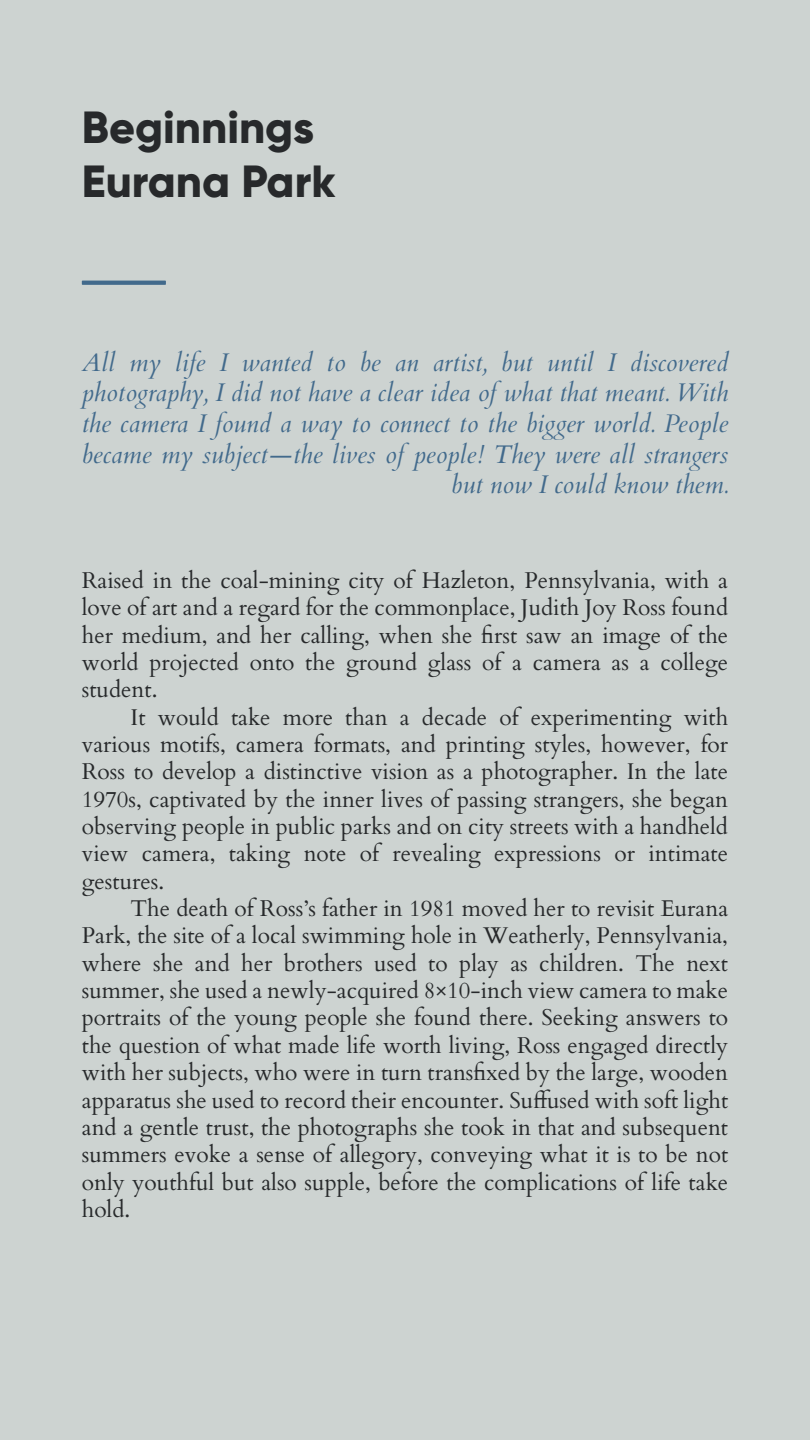
<style>
.page{position:relative;width:810px;height:1440px;background:#cdd3d1}
.page>*{position:absolute;margin:0;border:0;box-sizing:border-box;transform-origin:0 0}
.t1{font:800 45px/54px "Gilroy";color:#27292b}
.t2{font:italic 25.5px/30.6px "Cardo";color:#426a8c;text-align:right}
.t3{font:22.8px/27.4px "Cardo";color:#27292b;text-align:justify}
</style>
<div class="page">
<svg style="left:82px;top:281px;width:84px;height:4px"></svg>
<h1 class="t1" style="left:82px;top:100px;width:255px">Beginnings<br>Eurana Park</h1>
<p class="t2" style="left:82px;top:347px;width:648px">All my life I wanted to be an artist, but until I discovered photography, I did not have a clear idea of what that meant. With the camera I found a way to connect to the bigger world. People became my subject—the lives of people! They were all strangers but now I could know them.</p>
<p class="t3" style="left:82px;top:565px;width:648px">Raised in the coal-mining city of Hazleton, Pennsylvania, with a love of art and a regard for the commonplace, Judith Joy Ross found her medium, and her calling, when she first saw an image of the world projected onto the ground glass of a camera as a college student.</p>
<p class="t3" style="left:82px;top:702px;width:648px;text-indent:49px">It would take more than a decade of experimenting with various motifs, camera formats, and printing styles, however, for Ross to develop a distinctive vision as a photographer. In the late 1970s, captivated by the inner lives of passing strangers, she began observing people in public parks and on city streets with a handheld view camera, taking note of revealing expressions or intimate gestures.</p>
<p class="t3" style="left:82px;top:894px;width:648px;text-indent:49px">The death of Ross’s father in 1981 moved her to revisit Eurana Park, the site of a local swimming hole in Weatherly, Pennsylvania, where she and her brothers used to play as children. The next summer, she used a newly-acquired 8×10-inch view camera to make portraits of the young people she found there. Seeking answers to the question of what made life worth living, Ross engaged directly with her subjects, who were in turn transfixed by the large, wooden apparatus she used to record their encounter. Suffused with soft light and a gentle trust, the photographs she took in that and subsequent summers evoke a sense of allegory, conveying what it is to be not only youthful but also supple, before the complications of life take hold.</p>
</div>
